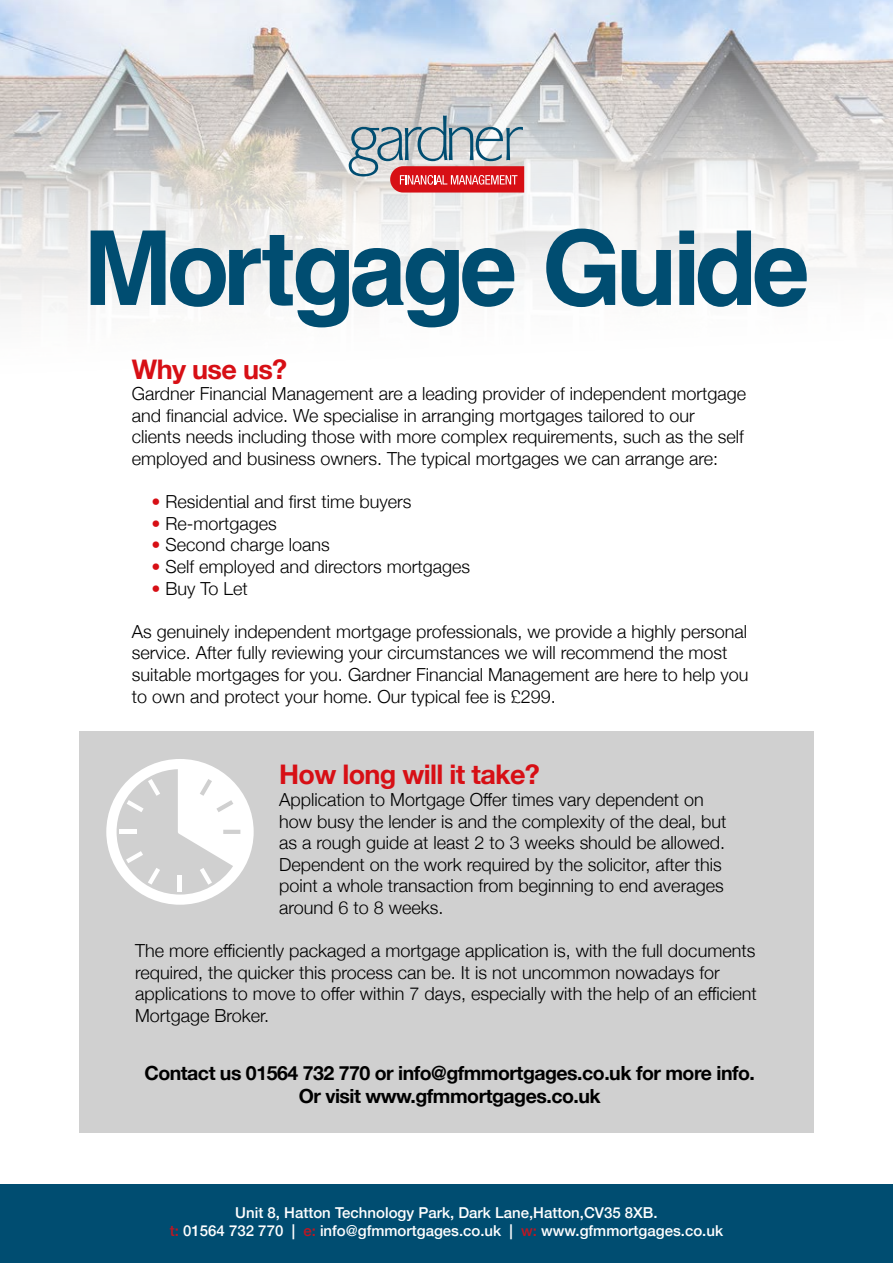
<style>
.page{position:relative;width:893px;height:1263px;background:#fff}
.page>*{position:absolute;margin:0;border:0;box-sizing:border-box;transform-origin:0 0}
.t1{font:700 103.5px "Swiss 721 BT";letter-spacing:-.065em;color:#004d71}
.t2{font:700 27px "Helvetica Neue";letter-spacing:-.025em;color:#d70f15}
.t3{font:700 19.5px/23.4px "Helvetica Neue";letter-spacing:-.025em;color:#000;text-align:center}
.t4{font:300 18px/21.6px "Helvetica Neue";color:#000}
.t5{font:500 15px/18px "Helvetica Neue";color:#fff;text-align:center}
.s1{color:#d70f15}
.s2{color:#be1622}
</style>
<div class="page">
<img style="left:0;top:0;width:893px;height:312px">
<div style="left:0;top:1185px;width:893px;height:78px;background:#004d71"></div>
<div style="left:79px;top:731px;width:735px;height:402px;background:#d0d0d0"></div>
<svg style="left:349px;top:116px;width:175px;height:77px;background:#bd9a9f"></svg>
<svg style="left:106px;top:759px;width:148px;height:146px"></svg>
<h1 class="t1" style="left:83px;top:205px;width:728px">Mortgage Guide</h1>
<h2 class="t2" style="left:132px;top:348px;width:157px">Why use us?</h2>
<p class="t4" style="left:132px;top:382px;width:616px">Gardner Financial Management are a leading provider of independent mortgage and financial advice. We specialise in arranging mortgages tailored to our clients needs including those with more complex requirements, such as the self employed and business owners. The typical mortgages we can arrange are:</p>
<p class="t4" style="left:151px;top:490px;width:262px"><span class="s1">•</span> Residential and first time buyers</p>
<p class="t4" style="left:151px;top:511px;width:127px"><span class="s1">•</span> Re-mortgages</p>
<p class="t4" style="left:151px;top:533px;width:180px"><span class="s1">•</span> Second charge loans</p>
<p class="t4" style="left:151px;top:554px;width:320px"><span class="s1">•</span> Self employed and directors mortgages</p>
<p class="t4" style="left:151px;top:576px;width:98px"><span class="s1">•</span> Buy To Let</p>
<p class="t4" style="left:132px;top:619px;width:618px">As genuinely independent mortgage professionals, we provide a highly personal service. After fully reviewing your circumstances we will recommend the most suitable mortgages for you. Gardner Financial Management are here to help you to own and protect your home. Our typical fee is £299.</p>
<h2 class="t2" style="left:279px;top:753px;width:262px">How long will it take?</h2>
<p class="t4" style="left:279px;top:787px;width:449px">Application to Mortgage Offer times vary dependent on how busy the lender is and the complexity of the deal, but as a rough guide at least 2 to 3 weeks should be allowed.<br>Dependent on the work required by the solicitor, after this point a whole transaction from beginning to end averages around 6 to 8 weeks.</p>
<p class="t4" style="left:135px;top:939px;width:623px">The more efficiently packaged a mortgage application is, with the full documents required, the quicker this process can be. It is not uncommon nowadays for applications to move to offer within 7 days, especially with the help of an efficient Mortgage Broker.</p>
<p class="t3" style="left:144px;top:1061px;width:612px">Contact us 01564 732 770 or info@gfmmortgages.co.uk for more info.<br>Or visit www.gfmmortgages.co.uk</p>
<p class="t5" style="left:170px;top:1202px;width:555px">Unit 8, Hatton Technology Park, Dark Lane,Hatton,CV35 8XB.<br><span class="s2">t:</span> 01564 732 770 | <span class="s2">e:</span> info@gfmmortgages.co.uk | <span class="s2">w:</span> www.gfmmortgages.co.uk</p>
</div>
